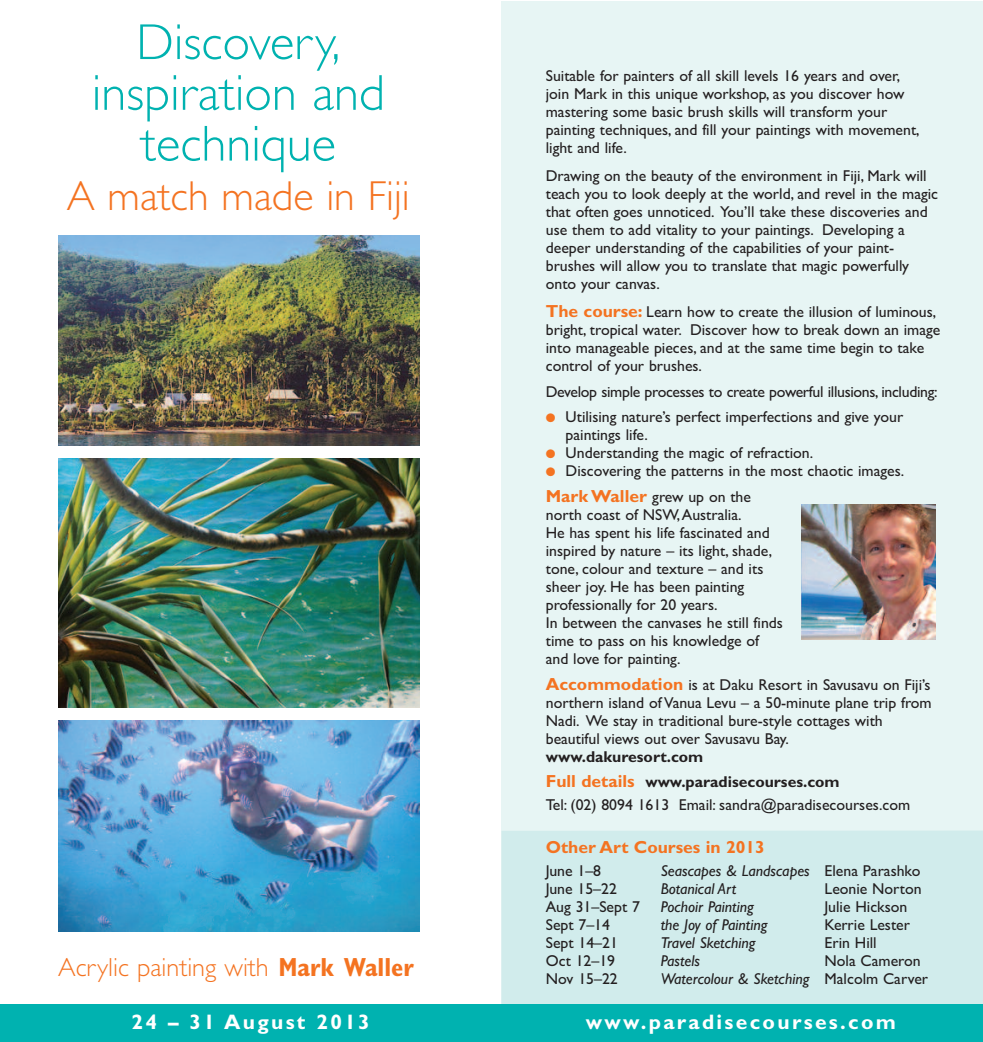
<style>
.page{position:relative;width:983px;height:1042px;background:#fff}
.page>*{position:absolute;margin:0;border:0;box-sizing:border-box;transform-origin:0 0}
.t1{font:300 50.75px/50.8px "Gill Sans";color:#00b2b0;text-align:center}
.t2{font:300 42px "Gill Sans";color:#f47321}
.t3{font:300 26.25px "Gill Sans";color:#f47321}
.t4{font:700 21px "Gill Sans";letter-spacing:.11em;color:#fff}
.t5{font:700 17.5px "Gill Sans";color:#f47321}
.t6{font:15.75px/18px "Gill Sans";color:#231f20}
.t7{font:italic 15.75px "Gill Sans";color:#231f20}
.t8{font:15.75px "Gill Sans";letter-spacing:-.02em;color:#231f20}
.t9{font:700 15.75px/25.6px "Gill Sans";color:#231f20}
.s1{font-weight:700;font-stretch:condensed}
.s2{font-weight:700;font-size:17.5px;color:#f47321}
.s3{color:#f47321}
.s4{font-size:17.5px;color:#f47321}
.s5{font-style:normal}
</style>
<div class="page">
<div style="left:501px;top:1px;width:481px;height:1039px;background:#e7f5f4"></div>
<img style="left:58px;top:236px;width:361px;height:209px">
<img style="left:58px;top:720px;width:361px;height:211px">
<img style="left:58px;top:458px;width:361px;height:250px">
<div style="left:501px;top:830px;width:481px;height:204px;background:#d1ecec"></div>
<img style="left:801px;top:505px;width:134px;height:134px">
<div style="left:0;top:1004px;width:982px;height:38px;background:#00b2b0"></div>
<h1 class="t1" style="left:92px;top:16px;width:294px">Discovery, inspiration and technique</h1>
<h2 class="t2" style="left:67px;top:170px;width:344px">A match made in Fiji</h2>
<h3 class="t3" style="left:58px;top:957px;width:357px">Acrylic painting with <span class="s1">Mark Waller</span></h3>
<p class="t6" style="left:545px;top:67px;width:375px">Suitable for painters of all skill levels 16 years and over, join Mark in this unique workshop, as you discover how mastering some basic brush skills will transform your painting techniques, and fill your paintings with movement, light and life.</p>
<p class="t6" style="left:545px;top:167px;width:394px">Drawing on the beauty of the environment in Fiji, Mark will teach you to look deeply at the world, and revel in the magic that often goes unnoticed. You’ll take these discoveries and use them to add vitality to your paintings. Developing a deeper understanding of the capabilities of your paint&shy;brushes will allow you to translate that magic powerfully onto your canvas.</p>
<p class="t6" style="left:545px;top:303px;width:396px"><span class="s2">The course:</span> Learn how to create the illusion of luminous, bright, tropical water. Discover how to break down an image into manageable pieces, and at the same time begin to take control of your brushes.</p>
<p class="t8" style="left:545px;top:382px;width:393px">Develop simple processes to create powerful illusions, including:</p>
<p class="t6" style="left:565px;top:408px;width:339px;text-indent:-20px"><span class="s3">●</span> Utilising nature’s perfect imperfections and give your paintings life.</p>
<p class="t6" style="left:545px;top:444px;width:269px"><span class="s3">●</span> Understanding the magic of refraction.</p>
<p class="t6" style="left:545px;top:458px;width:360px;line-height:25.6px"><span class="s3">●</span> Discovering the patterns in the most chaotic images.<br><span class="s2">Mark Waller</span> grew up on the</p>
<p class="t6" style="left:545px;top:505px;width:239px">north coast of NSW,Australia.<br>He has spent his life fascinated and inspired by nature – its light, shade, tone, colour and texture – and its sheer joy. He has been painting professionally for 20 years.<br>In between the canvases he still finds time to pass on his knowledge of and love for painting.</p>
<p class="t6" style="left:545px;top:675px;width:387px"><span class="s2">Accommodation</span> is at Daku Resort in Savusavu on Fiji’s northern island of Vanua Levu – a 50-minute plane trip from Nadi. We stay in traditional bure-style cottages with beautiful views out over Savusavu Bay.</p>
<p class="t9" style="left:545px;top:745px;width:295px">www.dakuresort.com<br><span class="s4">Full details</span> www.paradisecourses.com</p>
<p class="t6" style="left:545px;top:795px;width:366px">Tel: (02) 8094 1613 Email: sandra@paradisecourses.com</p>
<p class="t5" style="left:545px;top:840px;width:220px">Other Art Courses in 2013</p>
<p class="t6" style="left:545px;top:861px;width:57px">June 1–8</p>
<p class="t7" style="left:660px;top:864px;width:261px">Seascapes &amp; Landscapes <span class="s5">Elena Parashko</span></p>
<p class="t6" style="left:545px;top:879px;width:73px">June 15–22</p>
<p class="t7" style="left:660px;top:882px;width:77px">Botanical Art</p>
<p class="t6" style="left:824px;top:879px;width:99px">Leonie Norton</p>
<p class="t6" style="left:545px;top:897px;width:96px">Aug 31–Sept 7</p>
<p class="t7" style="left:660px;top:900px;width:95px">Pochoir Painting</p>
<p class="t6" style="left:824px;top:897px;width:84px">Julie Hickson</p>
<p class="t6" style="left:545px;top:915px;width:66px">Sept 7–14</p>
<p class="t7" style="left:660px;top:919px;width:108px">the Joy of Painting</p>
<p class="t6" style="left:824px;top:915px;width:87px">Kerrie Lester</p>
<p class="t6" style="left:545px;top:933px;width:74px">Sept 14–21</p>
<p class="t7" style="left:660px;top:937px;width:96px">Travel Sketching</p>
<p class="t6" style="left:824px;top:933px;width:54px">Erin Hill</p>
<p class="t6" style="left:545px;top:951px;width:71px">Oct 12–19</p>
<p class="t7" style="left:660px;top:955px;width:41px">Pastels</p>
<p class="t6" style="left:824px;top:951px;width:97px">Nola Cameron</p>
<p class="t6" style="left:545px;top:969px;width:73px">Nov 15–22</p>
<p class="t7" style="left:660px;top:973px;width:269px">Watercolour &amp; Sketching <span class="s5">Malcolm Carver</span></p>
<h3 class="t4" style="left:131px;top:1014px;width:240px">24 – 31 August 2013</h3>
<h3 class="t4" style="left:585px;top:1014px;width:311px">www.paradisecourses.com</h3>
</div>
